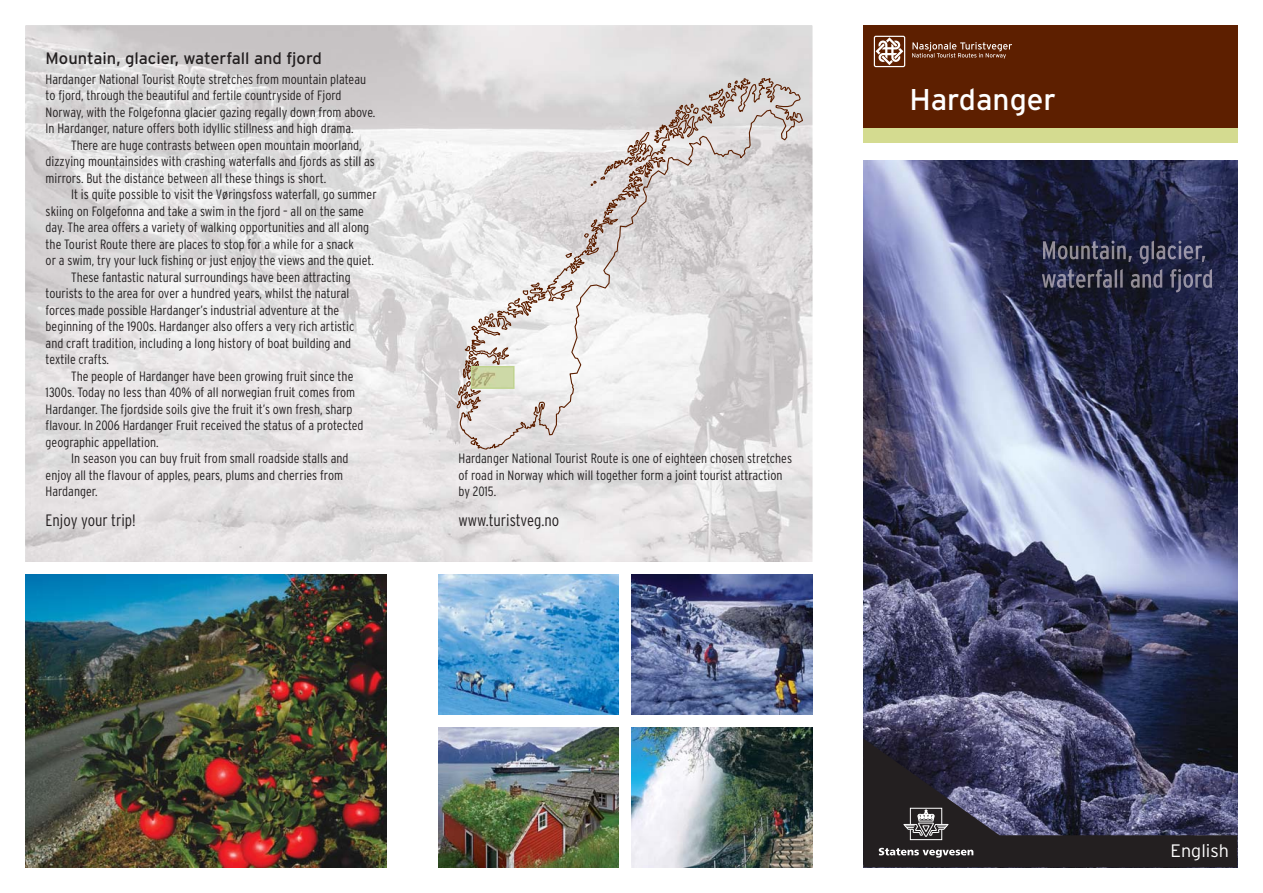
<style>
.page{position:relative;width:1263px;height:893px;background:#fff}
.page>*{position:absolute;margin:0;border:0;box-sizing:border-box;transform-origin:0 0}
.t1{font:30px "Interstate";color:#fff}
.t2{font:300 18px "Interstate";color:#fff}
.t3{font:16.5px "Interstate";color:#231f20}
.t4{font:300 condensed 16.5px "Interstate";color:#231f20}
.t5{font:300 condensed 13.5px/16.5px "Interstate";color:#231f20}
</style>
<div class="page">
<div style="left:863px;top:117px;width:374px;height:26px;background:#d4db90"></div>
<div style="left:863px;top:26px;width:374px;height:102px;background:#5d1f00"></div>
<img style="left:863px;top:160px;width:374px;height:578px">
<img style="left:26px;top:574px;width:361px;height:293px">
<img style="left:438px;top:727px;width:181px;height:140px">
<img style="left:438px;top:574px;width:181px;height:140px">
<img style="left:631px;top:727px;width:181px;height:140px">
<img style="left:631px;top:574px;width:181px;height:140px">
<svg style="left:25px;top:25px;width:788px;height:537px;background:#e1dedf"></svg>
<svg style="left:459px;top:78px;width:344px;height:372px"></svg>
<svg style="left:708px;top:78px;width:42px;height:30px"></svg>
<svg style="left:590px;top:103px;width:109px;height:84px;background:#cec4c0"></svg>
<svg style="left:456px;top:363px;width:22px;height:46px"></svg>
<svg style="left:464px;top:345px;width:7px;height:7px"></svg>
<svg style="left:470px;top:313px;width:24px;height:18px"></svg>
<svg style="left:564px;top:252px;width:12px;height:18px"></svg>
<svg style="left:583px;top:219px;width:16px;height:19px"></svg>
<svg style="left:514px;top:275px;width:30px;height:29px"></svg>
<img style="left:474px;top:369px;width:37px;height:17px">
<div style="left:471px;top:366px;width:43px;height:23px;border:2px solid #c0d390"></div>
<img style="left:1043px;top:241px;width:162px;height:23px">
<img style="left:1042px;top:269px;width:151px;height:23px">
<div style="left:874px;top:36px;width:31px;height:31px;border:1px solid #fff;border-radius:2px"></div>
<svg style="left:875px;top:37px;width:28px;height:28px"></svg>
<svg style="left:912px;top:42px;width:100px;height:17px"></svg>
<svg style="left:863px;top:738px;width:374px;height:129px;background:#38374b"></svg>
<svg style="left:879px;top:848px;width:94px;height:10px"></svg>
<div style="left:910px;top:829px;width:32px;height:11px;border:1px solid #fff"></div>
<div style="left:910px;top:808px;width:32px;height:17px;border:1px solid #fff"></div>
<svg style="left:903px;top:809px;width:46px;height:28px"></svg>
<p class="t3" style="left:46px;top:52px;width:278px">Mountain, glacier, waterfall and fjord</p>
<p class="t5" style="left:46px;top:72px;width:331px">Hardanger National Tourist Route stretches from mountain plateau to fjord, through the beautiful and fertile countryside of Fjord Norway, with the Folgefonna glacier gazing regally down from above.<br>In Hardanger, nature offers both idyllic stillness and high drama.</p>
<p class="t5" style="left:46px;top:138px;width:331px;text-indent:26px">There are huge contrasts between open mountain moorland, dizzying mountainsides with crashing waterfalls and fjords as still as mirrors. But the distance between all these things is short.</p>
<p class="t5" style="left:71px;top:187px;width:307px">It is quite possible to visit the Vøringsfoss waterfall, go summer</p>
<p class="t5" style="left:46px;top:204px;width:320px">skiing on Folgefonna and take a swim in the fjord – all on the same</p>
<p class="t5" style="left:46px;top:220px;width:325px">day. The area offers a variety of walking opportunities and all along</p>
<p class="t5" style="left:46px;top:237px;width:310px">the Tourist Route there are places to stop for a while for a snack</p>
<p class="t5" style="left:46px;top:253px;width:330px">or a swim, try your luck fishing or just enjoy the views and the quiet.</p>
<p class="t5" style="left:71px;top:270px;width:281px">These fantastic natural surroundings have been attracting</p>
<p class="t5" style="left:46px;top:286px;width:305px">tourists to the area for over a hundred years, whilst the natural</p>
<p class="t5" style="left:46px;top:303px;width:295px">forces made possible Hardanger’s industrial adventure at the</p>
<p class="t5" style="left:46px;top:319px;width:310px">beginning of the 1900s. Hardanger also offers a very rich artistic</p>
<p class="t5" style="left:46px;top:336px;width:307px">and craft tradition, including a long history of boat building and</p>
<p class="t5" style="left:46px;top:352px;width:65px">textile crafts.</p>
<p class="t5" style="left:71px;top:369px;width:284px">The people of Hardanger have been growing fruit since the</p>
<p class="t5" style="left:46px;top:385px;width:311px">1300s. Today no less than 40% of all n orwegian fruit comes from</p>
<p class="t5" style="left:46px;top:402px;width:308px">Hardanger. The fjordside soils give the fruit it’s own fresh, sharp</p>
<p class="t5" style="left:46px;top:418px;width:319px">flavour. In 2006 Hardanger Fruit received the status of a protected</p>
<p class="t5" style="left:46px;top:435px;width:115px">geographic appellation.</p>
<p class="t5" style="left:71px;top:451px;width:279px">In season you can buy fruit from small roadside stalls and</p>
<p class="t5" style="left:46px;top:468px;width:299px">enjoy all the flavour of apples, pears, plums and cherries from</p>
<p class="t5" style="left:46px;top:484px;width:54px">Hardanger.</p>
<p class="t4" style="left:46px;top:514px;width:92px">Enjoy your trip!</p>
<p class="t5" style="left:459px;top:451px;width:335px">Hardanger National Tourist Route is one of eighteen chosen stretches of road in Norway which will together form a joint tourist attraction by 2015.</p>
<p class="t4" style="left:459px;top:514px;width:102px">www.turistveg.no</p>
<h1 class="t1" style="left:909px;top:88px;width:148px">Hardanger</h1>
<h2 class="t2" style="left:1170px;top:844px;width:60px">English</h2>
</div>
